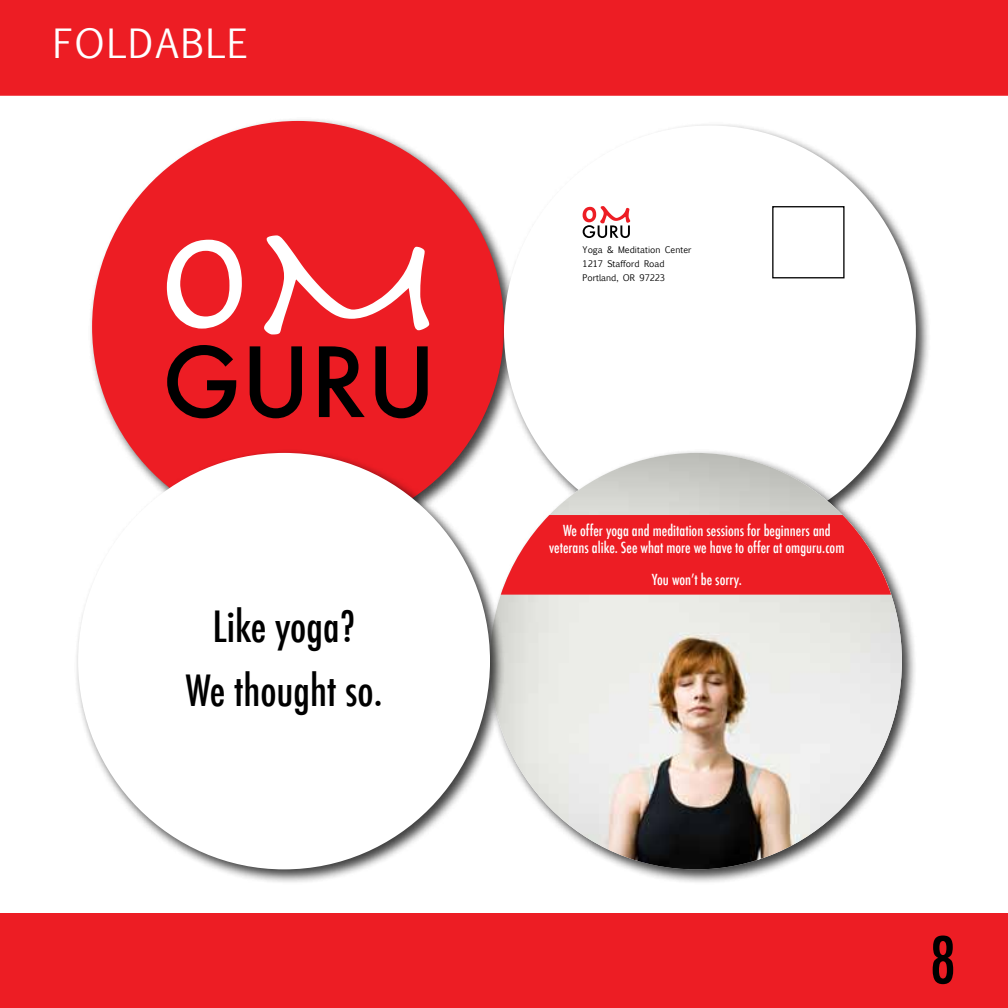
<style>
.page{position:relative;width:1008px;height:1008px;background:#fff}
.page>*{position:absolute;margin:0;border:0;box-sizing:border-box;transform-origin:0 0}
.t1{font:500 condensed 63px "Futura";color:#000}
.t2{font:500 condensed 42px/64.4px "Futura";letter-spacing:-.005em;color:#000;text-align:center}
.t3{font:38.5px "Euphemia UCAS";color:#fff}
.t4{font:500 condensed 14.88px/17.8px "Futura";color:#fff;text-align:center}
.t5{font:8.75px/14px "Euphemia UCAS";color:#000}
</style>
<div class="page">
<div style="left:0;top:0;width:1008px;height:96px;background:#ed1d24"></div>
<div style="left:0;top:913px;width:1008px;height:95px;background:#ed1d24"></div>
<div style="left:88px;top:117px;width:431px;height:431px;background:#000;opacity:.75"></div>
<div style="left:92px;top:121px;width:412px;height:412px;background:#ed1d24;border-radius:50%"></div>
<svg style="left:166px;top:239px;width:76px;height:90px"></svg>
<svg style="left:264px;top:235px;width:166px;height:100px"></svg>
<svg style="left:167px;top:345px;width:69px;height:73px"></svg>
<svg style="left:250px;top:346px;width:52px;height:72px"></svg>
<svg style="left:375px;top:346px;width:53px;height:72px"></svg>
<svg style="left:319px;top:346px;width:46px;height:71px"></svg>
<div style="left:500px;top:121px;width:431px;height:431px;background:#000;opacity:.75"></div>
<div style="left:504px;top:126px;width:412px;height:411px;background:#fff;border-radius:50%"></div>
<div style="left:772px;top:206px;width:73px;height:72px;border:1px solid #000"></div>
<svg style="left:582px;top:206px;width:49px;height:32px"></svg>
<div style="left:486px;top:449px;width:431px;height:435px;background:#000;opacity:.75"></div>
<img style="left:505px;top:453px;width:397px;height:416px">
<svg style="left:505px;top:515px;width:386px;height:80px"></svg>
<div style="left:74px;top:449px;width:431px;height:435px;background:#000;opacity:.75"></div>
<div style="left:78px;top:453px;width:412px;height:416px;background:#fff;border-radius:50%"></div>
<h3 class="t3" style="left:53px;top:16px;width:48px">Fold</h3>
<h3 class="t3" style="left:155px;top:16px;width:94px">able</h3>
<h2 class="t2" style="left:186px;top:594px;width:198px">Like yoga?<br>We thought so.</h2>
<p class="t5" style="left:583px;top:243px;width:110px">Yoga &amp; Meditation Center<br>1217 Stafford Road<br>Portland, OR 97223</p>
<p class="t4" style="left:549px;top:521px;width:297px">We offer yoga and meditation sessions for beginners and veterans alike. See what more we have to offer at omguru.com</p>
<p class="t4" style="left:652px;top:571px;width:91px">You won’t be sorry.</p>
<h1 class="t1" style="left:930px;top:920px;width:28px">8</h1>
</div>
